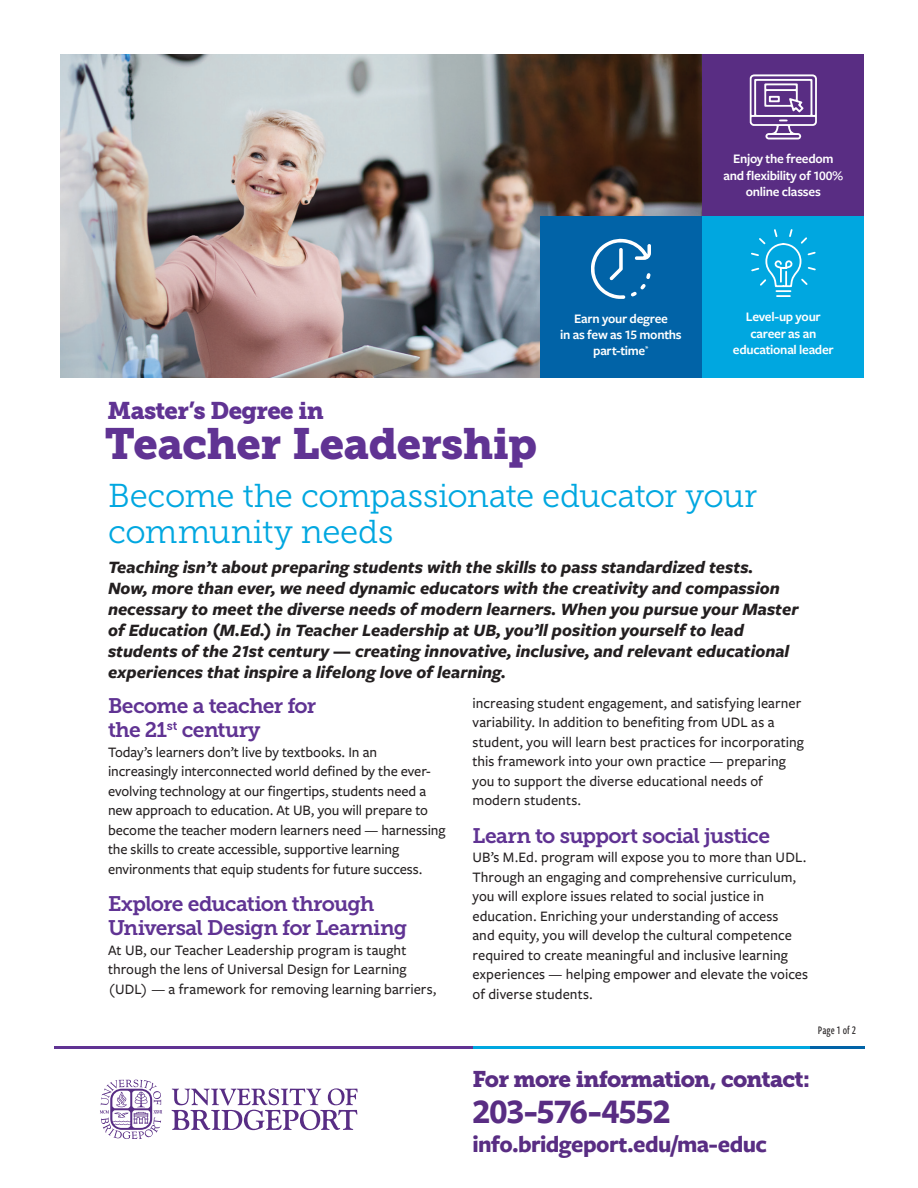
<style>
.page{position:relative;width:918px;height:1188px;background:#fff}
.page>*{position:absolute;margin:0;border:0;box-sizing:border-box;transform-origin:0 0}
.t1{font:43.5px "Museo Slab 900";letter-spacing:-.01em;color:#603393}
.t2{font:700 36px "Freight Sans Pro";letter-spacing:-.03em;color:#592d83}
.t3{font:33px/36px "Museo Slab 300";letter-spacing:-.015em;color:#00a7e0}
.t4{font:700 24px "Freight Sans Pro";letter-spacing:-.025em;color:#592d83}
.t5{font:24px "Museo Slab 900";letter-spacing:-.03em;color:#603393}
.t6{font:22.5px "Museo Slab 900";letter-spacing:-.035em;color:#592d83}
.t7{font:21px/24px "Museo Slab 700";letter-spacing:-.03em;color:#603393}
.t8{font:italic 700 18px/21px "Freight Sans Pro";color:#231f20}
.t9{font:500 15px/19.5px "Freight Sans Pro";color:#231f20}
.t10{font:600 13.5px/16.5px "Freight Sans Pro";letter-spacing:-.02em;color:#fff;text-align:center}
.t11{font:500 12px "Freight Sans Cmp Pro";letter-spacing:.01em;color:#231f20}
</style>
<div class="page">
<hr style="left:472px;top:1046px;width:338px;height:3px;background:#00a7e0">
<hr style="left:54px;top:1046px;width:418px;height:3px;background:#603393">
<hr style="left:810px;top:1046px;width:55px;height:3px;background:#0163a7">
<svg style="left:172px;top:1088px;width:186px;height:42px"></svg>
<svg style="left:100px;top:1080px;width:62px;height:59px"></svg>
<img style="left:60px;top:54px;width:642px;height:324px">
<div style="left:702px;top:216px;width:162px;height:162px;background:#00a7e0"></div>
<div style="left:702px;top:54px;width:162px;height:162px;background:#592d83"></div>
<div style="left:540px;top:216px;width:162px;height:162px;background:#0163a7"></div>
<svg style="left:591px;top:239px;width:60px;height:60px"></svg>
<svg style="left:750px;top:74px;width:67px;height:66px"></svg>
<svg style="left:751px;top:229px;width:65px;height:68px"></svg>
<p class="t10" style="left:724px;top:150px;width:121px">Enjoy the freedom and flexibility of 100% online classes</p>
<h3 class="t5" style="left:108px;top:396px;width:218px">Master’s Degree in</h3>
<h1 class="t1" style="left:105px;top:419px;width:434px">Teacher Leadership</h1>
<p class="t10" style="left:560px;top:309px;width:123px">Earn your degree<br>in as few as 15 months part-time<sup>*</sup></p>
<p class="t10" style="left:733px;top:308px;width:102px">Level-up your career as an educational leader</p>
<h3 class="t3" style="left:108px;top:477px;width:651px">Become the compassionate educator your community needs</h3>
<p class="t8" style="left:108px;top:556px;width:692px">Teaching isn’t about preparing students with the skills to pass standardized tests.<br>Now, more than ever, we need dynamic educators with the creativity and compassion necessary to meet the diverse needs of modern learners. When you pursue your Master of Education (M.Ed.) in Teacher Leadership at UB, you’ll position yourself to lead students of the 21st century — creating innovative, inclusive, and relevant educational experiences that inspire a lifelong love of learning.</p>
<h3 class="t7" style="left:108px;top:694px;width:210px">Become a teacher for the 21<sup>st</sup> century</h3>
<p class="t9" style="left:108px;top:742px;width:339px">Today’s learners don’t live by textbooks. In an increasingly interconnected world defined by the ever&shy;evolving technology at our fingertips, students need a new approach to education. At UB, you will prepare to become the teacher modern learners need — harnessing the skills to create accessible, supportive learning environments that equip students for future success.</p>
<h3 class="t7" style="left:108px;top:892px;width:301px">Explore education through<br>Universal Design for Learning</h3>
<p class="t9" style="left:108px;top:940px;width:330px">At UB, our Teacher Leadership program is taught through the lens of Universal Design for Learning (UDL) — a framework for removing learning barriers,</p>
<p class="t9" style="left:472px;top:693px;width:333px">increasing student engagement, and satisfying learner variability. In addition to benefiting from UDL as a student, you will learn best practices for incorporating this framework into your own practice — preparing you to support the diverse educational needs of modern students.</p>
<h3 class="t7" style="left:472px;top:824px;width:299px">Learn to support social justice</h3>
<p class="t9" style="left:472px;top:847px;width:337px">UB’s M.Ed. program will expose you to more than UDL.<br>Through an engaging and comprehensive curriculum, you will explore issues related to social justice in education. Enriching your understanding of access<br>and equity, you will develop the cultural competence required to create meaningful and inclusive learning experiences — helping empower and elevate the voices of diverse students.</p>
<p class="t11" style="left:818px;top:1022px;width:40px">Page 1 of 2</p>
<h3 class="t6" style="left:472px;top:1066px;width:339px">For more information, contact:</h3>
<h2 class="t2" style="left:472px;top:1087px;width:200px">203-576-4552</h2>
<h3 class="t4" style="left:472px;top:1128px;width:296px">info.bridgeport.edu/ma-educ</h3>
</div>
